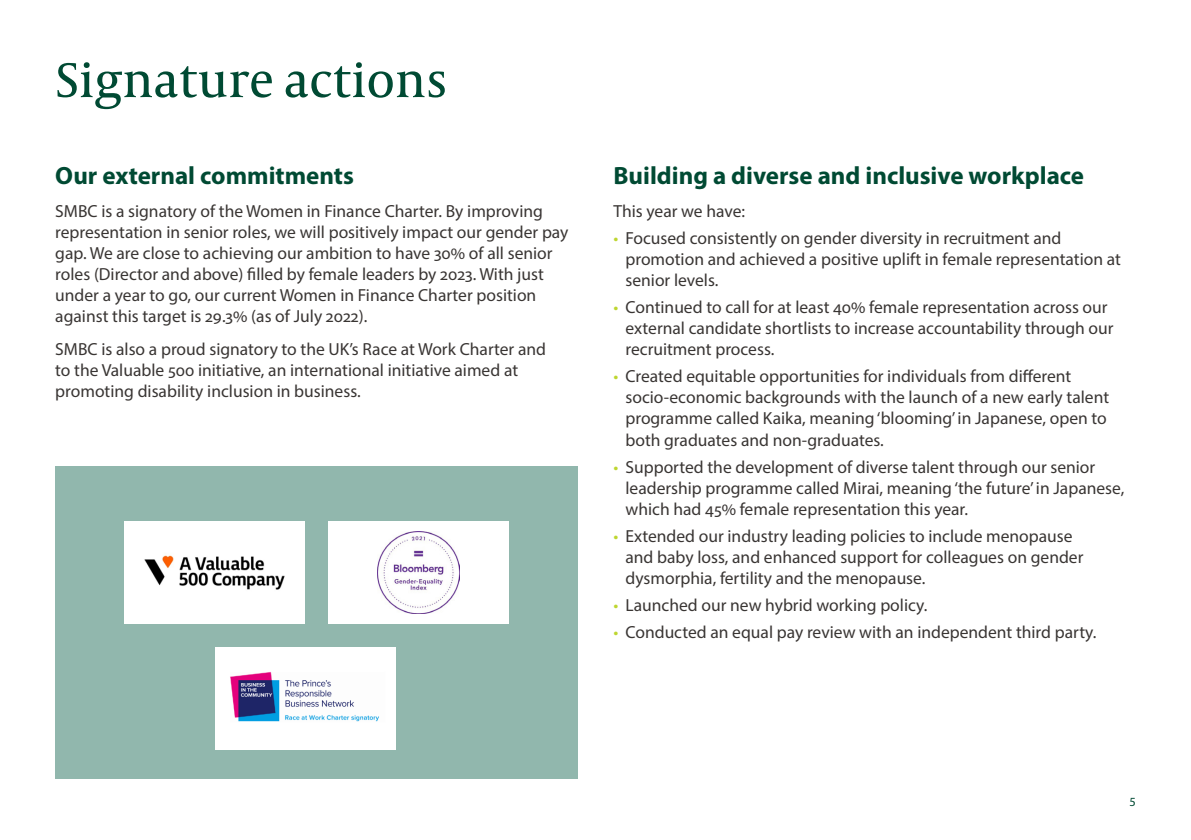
<style>
.page{position:relative;width:1191px;height:840px;background:#fff}
.page>*{position:absolute;margin:0;border:0;box-sizing:border-box;transform-origin:0 0}
.page_header{font:50px "Capitolium News 2";color:#004a33}
.subheader_1{font:700 25px "Myriad Pro";color:#004a33}
.text{font:17.6px/21px "Myriad Pro";color:#393533}
.t1{font:12.4px "Myriad Pro";color:#004a33}
.s1{color:#bed630}
</style>
<div class="page">
<div style="left:55px;top:466px;width:522px;height:312px;background:#91b7ad"></div>
<div style="left:328px;top:521px;width:180px;height:102px;background:#fff"></div>
<div style="left:124px;top:521px;width:180px;height:102px;background:#fff"></div>
<img style="left:144px;top:555px;width:141px;height:35px">
<div style="left:215px;top:647px;width:180px;height:102px;background:#fff"></div>
<img style="left:377px;top:531px;width:82px;height:82px">
<img style="left:230px;top:672px;width:149px;height:50px">
<p class="page_header" style="left:55px;top:45px;width:393px">Signature actions</p>
<p class="subheader_1" style="left:55px;top:159px;width:300px">Our external commitments</p>
<p class="text" style="left:55px;top:200px;width:515px">SMBC is a signatory of the Women in Finance Charter. By improving representation in senior roles, we will positively impact our gender pay gap. We are close to achieving our ambition to have 30% of all senior roles (Director and above) filled by female leaders by 2023. With just under a year to go, our current Women in Finance Charter position against this target is 29.3% (as of July 2022).</p>
<p class="text" style="left:55px;top:338px;width:492px">SMBC is also a proud signatory to the UK’s Race at Work Charter and to the Valuable 500 initiative, an international initiative aimed at promoting disability inclusion in business.</p>
<p class="subheader_1" style="left:613px;top:159px;width:472px">Building a diverse and inclusive workplace</p>
<p class="text" style="left:613px;top:200px;width:133px">This year we have:</p>
<p class="text" style="left:625px;top:227px;width:497px;text-indent:-12px"><span class="s1">•</span> Focused consistently on gender diversity in recruitment and promotion and achieved a positive uplift in female representation at senior levels.</p>
<p class="text" style="left:625px;top:296px;width:489px;text-indent:-12px"><span class="s1">•</span> Continued to call for at least 40% female representation across our external candidate shortlists to increase accountability through our recruitment process.</p>
<p class="text" style="left:625px;top:365px;width:485px;text-indent:-12px"><span class="s1">•</span> Created equitable opportunities for individuals from different socio-economic backgrounds with the launch of a new early talent programme called Kaika, meaning ‘blooming’ in Japanese, open to both graduates and non-graduates.</p>
<p class="text" style="left:625px;top:455px;width:500px;text-indent:-12px"><span class="s1">•</span> Supported the development of diverse talent through our senior leadership programme called Mirai, meaning ‘the future’ in Japanese, which had 45% female representation this year.</p>
<p class="text" style="left:625px;top:524px;width:459px;text-indent:-12px"><span class="s1">•</span> Extended our industry leading policies to include menopause and baby loss, and enhanced support for colleagues on gender dysmorphia, fertility and the menopause.</p>
<p class="text" style="left:613px;top:593px;width:315px"><span class="s1">•</span> Launched our new hybrid working policy.</p>
<p class="text" style="left:613px;top:620px;width:484px"><span class="s1">•</span> Conducted an equal pay review with an independent third party.</p>
<p class="t1" style="left:1130px;top:793px;width:7px">5</p>
</div>
